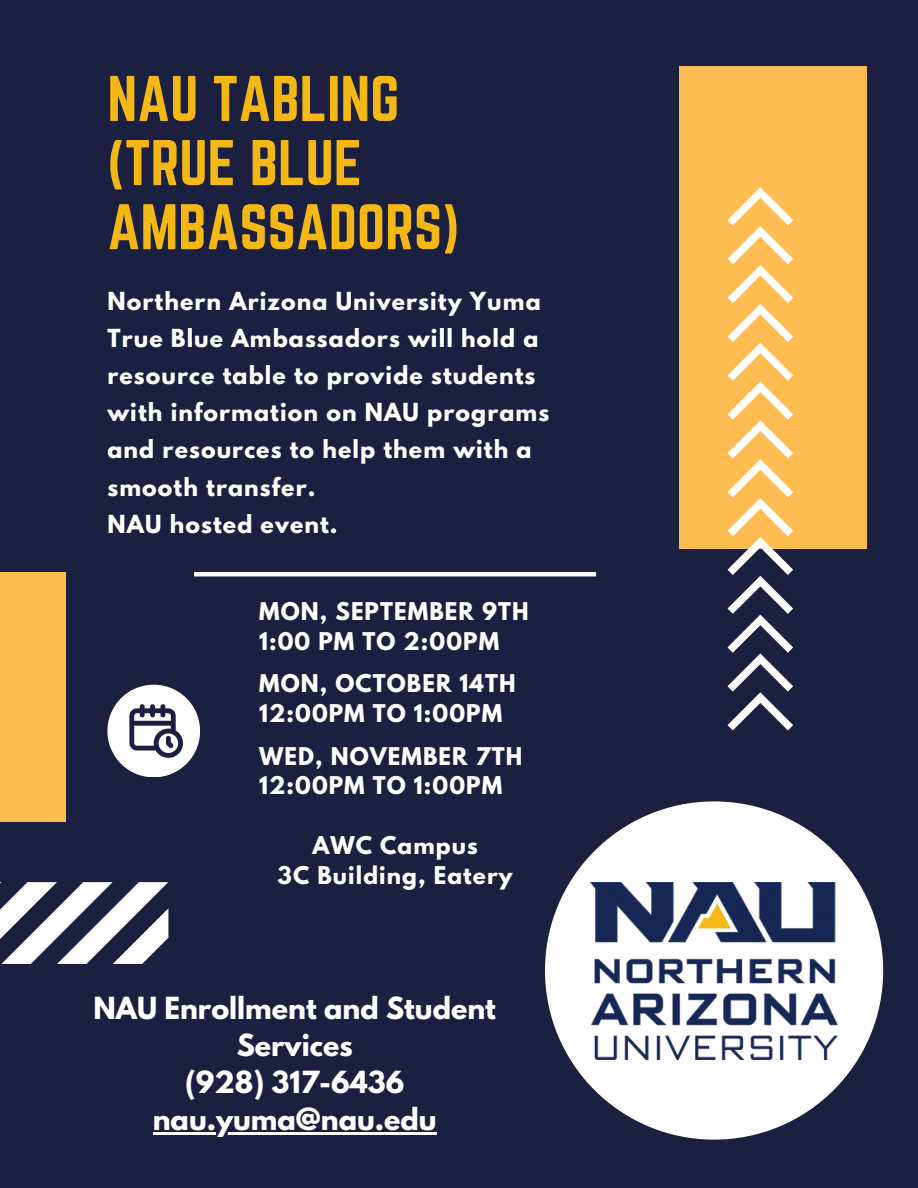
<style>
.page{position:relative;width:918px;height:1188px;background:#1b2040}
.page>*{position:absolute;margin:0;border:0;box-sizing:border-box;transform-origin:0 0}
.t1{font:56.4px/64.2px "Norwester";color:#f4b815}
.t2{font:700 27px/37.2px "League Spartan";color:#fff;text-align:center}
.t3{font:700 22.05px/37.2px "League Spartan";letter-spacing:.05em;color:#fff}
.t4{font:700 21.6px/29.8px "League Spartan";letter-spacing:.05em;color:#fff}
</style>
<div class="page">
<div style="left:0;top:572px;width:65px;height:250px;background:#ffbc51"></div>
<svg style="left:0;top:882px;width:168px;height:82px"></svg>
<div style="left:679px;top:66px;width:188px;height:483px;background:#ffbc51"></div>
<svg style="left:728px;top:187px;width:65px;height:543px"></svg>
<div style="left:545px;top:801px;width:338px;height:339px;background:#fff;border-radius:50%"></div>
<img style="left:590px;top:882px;width:248px;height:177px">
<svg style="left:107px;top:685px;width:93px;height:92px"></svg>
<hr style="left:153px;top:1132px;width:284px;height:2px;background:#fff">
<hr style="left:194px;top:572px;width:402px;height:4px;background:#fff">
<p class="t1" style="left:107px;top:66px;width:353px">NAU TABLING (TRUE BLUE<br>AMBASSADORS)</p>
<p class="t3" style="left:107px;top:285px;width:443px">Northern Arizona University Yuma<br>True Blue Ambassadors will hold a resource table to provide students with information on NAU programs and resources to help them with a smooth transfer.</p>
<p class="t3" style="left:107px;top:508px;width:232px">NAU hosted event.</p>
<h3 class="t4" style="left:259px;top:599px;width:271px">MON, SEPTEMBER 9TH<br>1:00 PM TO 2:00PM</h3>
<p class="t4" style="left:259px;top:671px;width:258px">MON, OCTOBER 14TH<br>12:00PM TO 1:00PM</p>
<p class="t4" style="left:259px;top:744px;width:265px">WED, NOVEMBER 7TH<br>12:00PM TO 1:00PM</p>
<p class="t4" style="left:312px;top:833px;width:167px">AWC Campus</p>
<p class="t4" style="left:278px;top:863px;width:237px">3C Building, Eatery</p>
<h3 class="t2" style="left:94px;top:993px;width:404px">NAU Enrollment and Student<br>Services<br>(928) 317-6436</h3>
<h3 class="t2" style="left:153px;top:1104px;width:285px">nau.yuma@nau.edu</h3>
</div>
